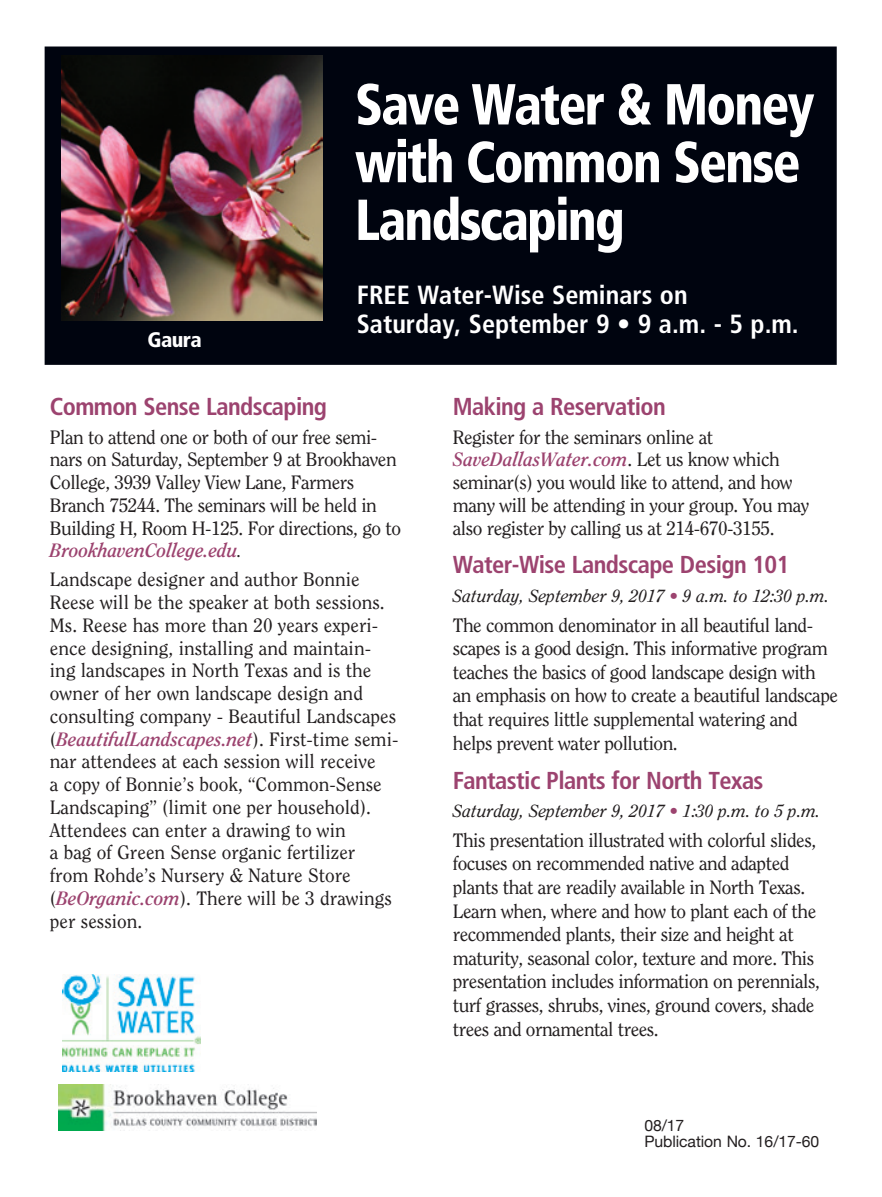
<style>
.page{position:relative;width:882px;height:1197px;background:#fff}
.page>*{position:absolute;margin:0;border:0;box-sizing:border-box;transform-origin:0 0}
.new_head{font:900 condensed 57.75px/57.8px "Frutiger";letter-spacing:-.035em;color:#fff;scale:.9 1}
.new_subhead{font:700 condensed 26.25px/29.8px "Frutiger";color:#fff}
.new_subhead-2{font:700 condensed 24.5px "Frutiger";letter-spacing:-.025em;color:#9c436f}
.Newest_Subhead{font:900 condensed 21px "Frutiger";letter-spacing:-.025em;color:#fff}
.body{font:19.25px/23.6px "Clearface";letter-spacing:-.025em;color:#231f20}
.body-2{font:19.25px/22.8px "Clearface";color:#231f20}
.body-3{font:italic 17.5px "Clearface";color:#231f20}
.t1{font:15.75px "Helvetica Neue";letter-spacing:-.005em;color:#231f20}
.s1{font-weight:700;font-style:italic;color:#9c436f}
.s2{font-style:italic;font-size:17.5px}
.s3{color:#9c436f}
</style>
<div class="page">
<div style="left:47px;top:49px;width:787px;height:313px;background:#00040f"></div>
<img style="left:62px;top:55px;width:260px;height:265px">
<div style="left:45px;top:47px;width:792px;height:318px;border:5px solid #00040f"></div>
<img style="left:63px;top:975px;width:137px;height:96px">
<img style="left:59px;top:1085px;width:258px;height:45px">
<p class="Newest_Subhead" style="left:148px;top:327px;width:56px">Gaura</p>
<p class="new_head" style="left:355px;top:75px;width:512px">Save Water &amp; Money with Common Sense<br>Landscaping</p>
<p class="new_subhead" style="left:357px;top:280px;width:443px">FREE Water-Wise Seminars on<br>Saturday, September 9 • 9 a.m. - 5 p.m.</p>
<p class="new_subhead-2" style="left:50px;top:392px;width:279px">Common Sense Landscaping</p>
<p class="body" style="left:50px;top:426px;width:353px;line-height:22.8px">Plan to attend one or both of our free semi&shy;nars on Saturday, September 9 at Brookhaven College, 3939 Valley View Lane, Farmers Branch 75244. The seminars will be held in Building H, Room H-125. For directions, go to <span class="s1">BrookhavenCollege.edu</span><span class="s2">.</span></p>
<p class="body-2" style="left:50px;top:568px;width:350px">Landscape designer and author Bonnie Reese will be the speaker at both sessions.<br>Ms. Reese has more than 20 years experi&shy;ence designing, installing and maintain&shy;ing landscapes in North Texas and is the owner of her own landscape design and consulting company - Beautiful Landscapes (<span class="s1">BeautifulLandscapes.net</span>). First-time semi&shy;nar attendees at each session will receive<br>a copy of Bonnie’s book, “Common-Sense Landscaping” (limit one per household).<br>Attendees can enter a drawing to win<br>a bag of Green Sense organic fertilizer from Rohde’s Nursery &amp; Nature Store (<span class="s1">BeOrganic.com</span>). There will be 3 drawings per session.</p>
<p class="new_subhead-2" style="left:453px;top:392px;width:214px">Making a Reservation</p>
<p class="body" style="left:453px;top:426px;width:358px;line-height:22.8px">Register for the seminars online at <span class="s1">SaveDallasWater.com</span>. Let us know which seminar(s) you would like to attend, and how many will be attending in your group. You may also register by calling us at 214-670-3155.</p>
<p class="new_subhead-2" style="left:453px;top:550px;width:338px">Water-Wise Landscape Design 101</p>
<p class="body-3" style="left:453px;top:585px;width:378px">Saturday, September 9, 2017 <span class="s3">•</span> 9 a.m. to 12:30 p.m.</p>
<p class="body" style="left:453px;top:613px;width:387px">The common denominator in all beautiful land&shy;scapes is a good design. This informative program teaches the basics of good landscape design with an emphasis on how to create a beautiful landscape that requires little supplemental watering and helps prevent water pollution.</p>
<p class="new_subhead-2" style="left:453px;top:766px;width:312px">Fantastic Plants for North Texas</p>
<p class="body-3" style="left:453px;top:800px;width:369px">Saturday, September 9, 2017 <span class="s3">•</span> 1:30 p.m. to 5 p.m.</p>
<p class="body" style="left:453px;top:828px;width:369px">This presentation illustrated with colorful slides, focuses on recommended native and adapted plants that are readily available in North Texas.<br>Learn when, where and how to plant each of the recommended plants, their size and height at maturity, seasonal color, texture and more. This presentation includes information on perennials, turf grasses, shrubs, vines, ground covers, shade trees and ornamental trees.</p>
<p class="t1" style="left:644px;top:1116px;width:41px">08/17</p>
<p class="t1" style="left:644px;top:1132px;width:176px">Publication No. 16/17-60</p>
</div>
